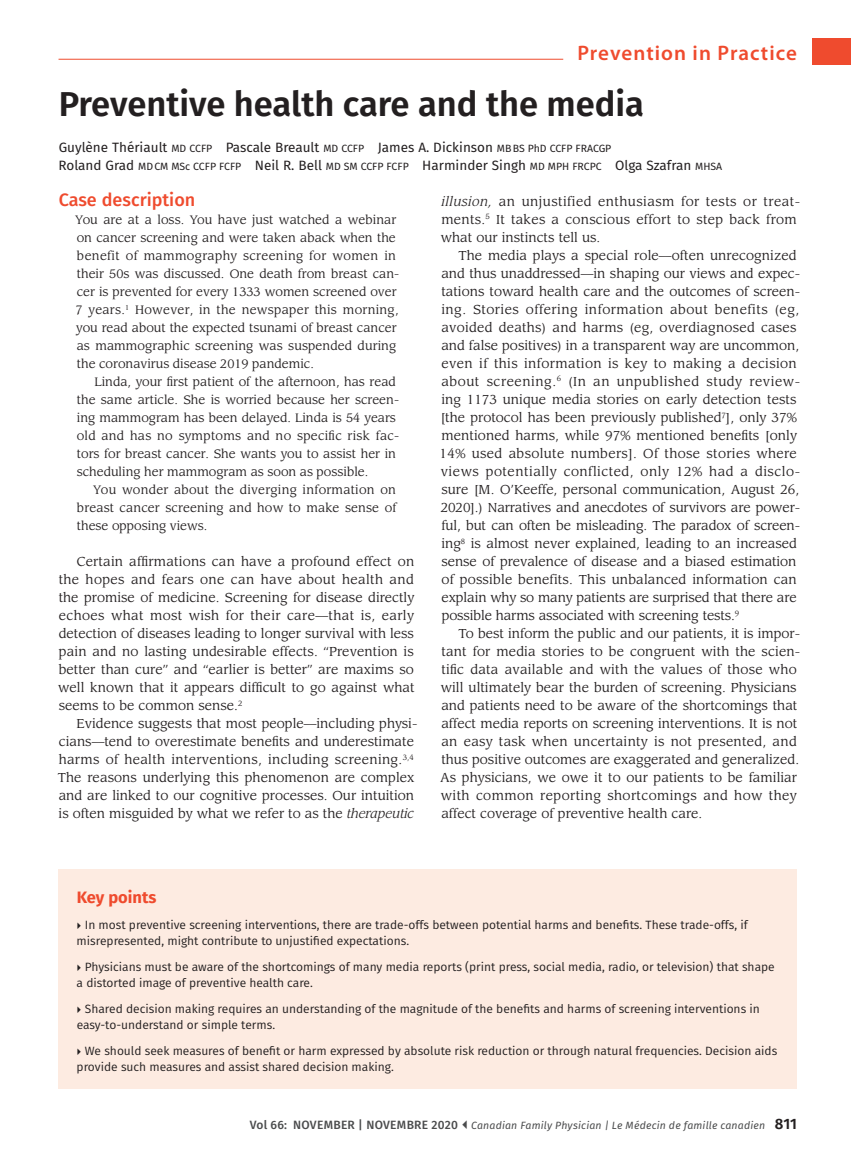
<style>
.page{position:relative;width:851px;height:1161px;background:#fff}
.page>*{position:absolute;margin:0;border:0;box-sizing:border-box;transform-origin:0 0}
.ArticleTitle{font:600 34.5px "Fira Sans";color:#231f20}
.t1{font:600 21px "Myriad Pro";letter-spacing:.05em;color:#ef4b2e}
.Level3Head{font:500 18px "Fira Sans";color:#ef4b2e}
.KeyPointHead_RES{font:700 16.5px "Fira Sans";color:#ef4b2e}
.Byline{font:13.5px/18px "Fira Sans";color:#231f20}
.ParagraphIndent{font:12.75px/18px "Leawood Std";color:#231f20}
.ParagraphIndent-2{font:12.75px/18px "Leawood Std";letter-spacing:.02em;color:#231f20}
.BlockQuoteIndented{font:12px/18px "Leawood Std";color:#231f20}
.KeyPoints_RES{font:12px/16.5px "Fira Sans";color:#231f20}
.t2{font:italic 10.5px "Fira Sans";letter-spacing:.015em;color:#4b4c4d}
.s1{font-size:10.5px}
.s2{font-style:italic}
.s3{font-weight:500;font-style:normal;font-size:12px}
.s4{font-weight:600;font-style:normal;font-size:15px;color:#231f20}
</style>
<div class="page">
<hr style="left:58px;top:59px;width:505px;height:1px;background:#ef4b2e">
<div style="left:812px;top:38px;width:38px;height:27px;background:#ef4b2e"></div>
<div style="left:58px;top:870px;width:738px;height:219px;background:#fdebe1"></div>
<h2 class="t1" style="left:577px;top:41px;width:221px">Prevention in Practice</h2>
<p class="ArticleTitle" style="left:59px;top:76px;width:587px">Preventive health care and the media</p>
<p class="Byline" style="left:58px;top:138px;width:665px">Guylène Thériault <span class="s1">MD CCFP</span> Pascale Breault <span class="s1">MD CCFP</span> James A. Dickinson <span class="s1">MBBS PhD CCFP FRACGP<br></span>Roland Grad <span class="s1">MDCM MSc CCFP FCFP</span> Neil R. Bell <span class="s1">MD SM CCFP FCFP</span> Harminder Singh <span class="s1">MD MPH FRCPC</span> Olga Szafran <span class="s1">MHSA</span></p>
<p class="Level3Head" style="left:59px;top:185px;width:138px">Case description</p>
<p class="BlockQuoteIndented" style="left:75px;top:211px;width:325px">You are at a loss. You have just watched a webinar on cancer screening and were taken aback when the benefit of mammography screening for women in their 50s was discussed. One death from breast can&shy;cer is prevented for every 1333 women screened over 7 years.<sup>1</sup> However, in the newspaper this morning, you read about the expected tsunami of breast cancer as mammographic screening was suspended during the coronavirus disease 2019 pandemic.</p>
<p class="BlockQuoteIndented" style="left:77px;top:373px;width:324px;text-indent:18px">Linda, your first patient of the afternoon, has read the same article. She is worried because her screen&shy;ing mammogram has been delayed. Linda is 54 years old and has no symptoms and no specific risk fac&shy;tors for breast cancer. She wants you to assist her in scheduling her mammogram as soon as possible.</p>
<p class="BlockQuoteIndented" style="left:77px;top:481px;width:321px;text-align:justify;text-indent:16px">You wonder about the diverging information on breast cancer screening and how to make sense of these opposing views.</p>
<p class="ParagraphIndent" style="left:58px;top:553px;width:358px;text-align:justify;text-indent:19px">Certain affirmations can have a profound effect on the hopes and fears one can have about health and the promise of medicine. Screening for disease directly echoes what most wish for their care—that is, early detection of diseases leading to longer survival with less pain and no lasting undesirable effects. “Prevention is better than cure” and “earlier is better” are maxims so well known that it appears difficult to go against what seems to be common sense.<sup>2</sup></p>
<p class="ParagraphIndent" style="left:58px;top:715px;width:361px;text-indent:19px">Evidence suggests that most people—including physi&shy;cians—tend to overestimate benefits and underestimate harms of health interventions, including screening.<sup>3,4<br></sup>The reasons underlying this phenomenon are complex and are linked to our cognitive processes. Our intuition is often misguided by what we refer to as the <span class="s2">therapeutic</span></p>
<p class="ParagraphIndent-2" style="left:441px;top:192px;width:361px"><span class="s2">illusion,</span> an unjustified enthusiasm for tests or treat&shy;ments.<sup>5</sup> It takes a conscious effort to step back from what our instincts tell us.</p>
<p class="ParagraphIndent" style="left:439px;top:246px;width:362px;text-indent:19px">The media plays a special role—often unrecognized and thus unaddressed—in shaping our views and expec&shy;tations toward health care and the outcomes of screen&shy;ing. Stories offering information about benefits (eg, avoided deaths) and harms (eg, overdiagnosed cases and false positives) in a transparent way are uncommon, even if this information is key to making a decision about screening.<sup>6</sup> (In an unpublished study review&shy;ing 1173 unique media stories on early detection tests [the protocol has been previously published<sup>7</sup>], only 37% mentioned harms, while 97% mentioned benefits [only 14% used absolute numbers]. Of those stories where views potentially conflicted, only 12% had a disclo&shy;sure [M. O’Keeffe, personal communication, August 26, 2020].) Narratives and anecdotes of survivors are power&shy;ful, but can often be misleading. The paradox of screen&shy;ing<sup>8</sup> is almost never explained, leading to an increased sense of prevalence of disease and a biased estimation of possible benefits. This unbalanced information can explain why so many patients are surprised that there are possible harms associated with screening tests.<sup>9</sup></p>
<p class="ParagraphIndent" style="left:440px;top:625px;width:361px;text-indent:18px">To best inform the public and our patients, it is impor&shy;tant for media stories to be congruent with the scien&shy;tific data available and with the values of those who will ultimately bear the burden of screening. Physicians and patients need to be aware of the shortcomings that affect media reports on screening interventions. It is not an easy task when uncertainty is not presented, and thus positive outcomes are exaggerated and generalized.<br>As physicians, we owe it to our patients to be familiar with common reporting shortcomings and how they affect coverage of preventive health care.</p>
<p class="KeyPointHead_RES" style="left:77px;top:883px;width:81px">Key points</p>
<p class="KeyPoints_RES" style="left:77px;top:916px;width:672px;text-indent:8px">In most preventive screening interventions, there are trade-offs between potential harms and benefits. These trade-offs, if misrepresented, might contribute to unjustified expectations.</p>
<p class="KeyPoints_RES" style="left:77px;top:958px;width:699px;text-indent:8px">Physicians must be aware of the shortcomings of many media reports (print press, social media, radio, or television) that shape a distorted image of preventive health care.</p>
<p class="KeyPoints_RES" style="left:77px;top:1000px;width:684px;text-indent:8px">Shared decision making requires an understanding of the magnitude of the benefits and harms of screening interventions in easy-to-understand or simple terms.</p>
<p class="KeyPoints_RES" style="left:77px;top:1042px;width:702px;text-indent:8px">We should seek measures of benefit or harm expressed by absolute risk reduction or through natural frequencies. Decision aids provide such measures and assist shared decision making.</p>
<p class="t2" style="left:250px;top:1117px;width:548px"><span class="s3">Vol 66: NOVEMBER | NOVEMBRE 2020</span> Canadian Family Physician | Le Médecin de famille canadien <span class="s4">811</span></p>
</div>
